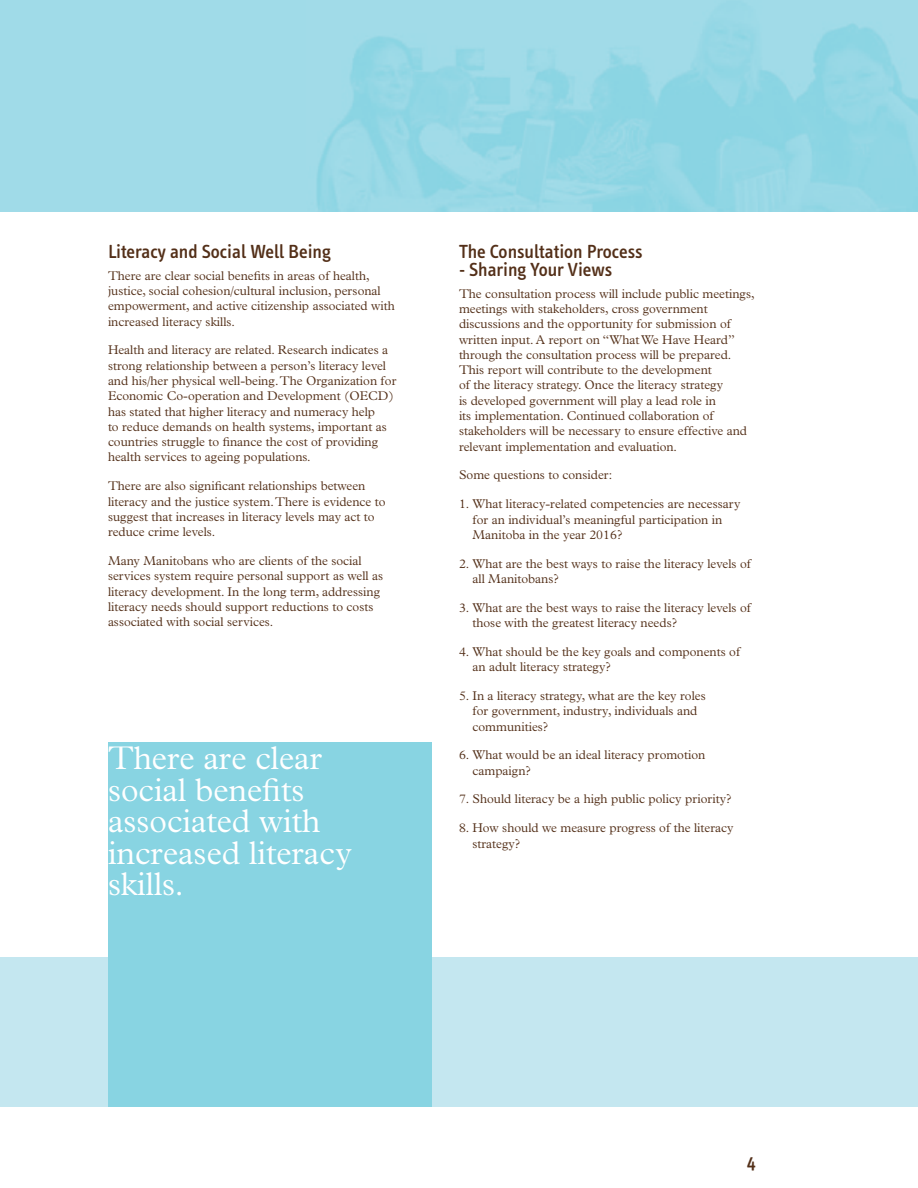
<style>
.page{position:relative;width:918px;height:1188px;background:#fff}
.page>*{position:absolute;margin:0;border:0;box-sizing:border-box;transform-origin:0 0}
.pull-outs{font:300 33px/31.5px "Plantin";color:#fff}
.Subheads{font:500 19.5px "Info Text";color:#532f18}
.Body{font:300 12.75px/15.3px "Plantin";color:#532f18}
</style>
<div class="page">
<svg style="left:0;top:0;width:918px;height:211px;background:#99d8e6"></svg>
<div style="left:0;top:957px;width:108px;height:150px;background:#c4e7f0"></div>
<div style="left:108px;top:742px;width:324px;height:365px;background:#88d4e2"></div>
<div style="left:432px;top:957px;width:486px;height:150px;background:#c4e7f0"></div>
<p class="Subheads" style="left:108px;top:240px;width:224px">Literacy and Social Well Being</p>
<p class="Body" style="left:108px;top:268px;width:288px">There are clear social benefits in areas of health, justice, social cohesion/cultural inclusion, personal empowerment, and active citizenship associated with increased literacy skills.</p>
<p class="Body" style="left:108px;top:343px;width:290px">Health and literacy are related. Research indicates a strong relationship between a person’s literacy level and his/her physical well-being. The Organization for Economic Co-operation and Development (OECD) has stated that higher literacy and numeracy help<br>to reduce demands on health systems, important as countries struggle to finance the cost of providing health services to ageing populations.</p>
<p class="Body" style="left:108px;top:478px;width:279px">There are also significant relationships between literacy and the justice system. There is evidence to suggest that increases in literacy levels may act to reduce crime levels.</p>
<p class="Body" style="left:108px;top:553px;width:277px">Many Manitobans who are clients of the social services system require personal support as well as literacy development. In the long term, addressing literacy needs should support reductions to costs associated with social services.</p>
<p class="pull-outs" style="left:108px;top:743px;width:245px">There are clear social benefits associated with increased literacy skills.</p>
<p class="Subheads" style="left:459px;top:240px;width:185px">The Consultation Process</p>
<p class="Subheads" style="left:459px;top:258px;width:155px">- Sharing Your Views</p>
<p class="Body" style="left:459px;top:286px;width:297px">The consultation process will include public meetings, meetings with stakeholders, cross government discussions and the opportunity for submission of written input. A report on “What We Have Heard” through the consultation process will be prepared.<br>This report will contribute to the development<br>of the literacy strategy. Once the literacy strategy<br>is developed government will play a lead role in<br>its implementation. Continued collaboration of stakeholders will be necessary to ensure effective and relevant implementation and evaluation.</p>
<p class="Body" style="left:459px;top:468px;width:155px">Some questions to consider:</p>
<p class="Body" style="left:472px;top:496px;width:269px;text-indent:-14px">1. What literacy-related competencies are necessary for an individual’s meaningful participation in<br>Manitoba in the year 2016?</p>
<p class="Body" style="left:472px;top:556px;width:280px;text-indent:-14px">2. What are the best ways to raise the literacy levels of all Manitobans?</p>
<p class="Body" style="left:472px;top:600px;width:280px;text-indent:-14px">3. What are the best ways to raise the literacy levels of those with the greatest literacy needs?</p>
<p class="Body" style="left:472px;top:644px;width:269px;text-indent:-14px">4. What should be the key goals and components of an adult literacy strategy?</p>
<p class="Body" style="left:472px;top:688px;width:235px;text-indent:-14px">5. In a literacy strategy, what are the key roles for government, industry, individuals and communities?</p>
<p class="Body" style="left:472px;top:748px;width:234px;text-indent:-14px">6. What would be an ideal literacy promotion campaign?</p>
<p class="Body" style="left:459px;top:792px;width:274px">7. Should literacy be a high public policy priority?</p>
<p class="Body" style="left:472px;top:820px;width:263px;text-indent:-14px">8. How should we measure progress of the literacy strategy?</p>
<p class="Subheads" style="left:747px;top:1151px;width:11px">4</p>
</div>
